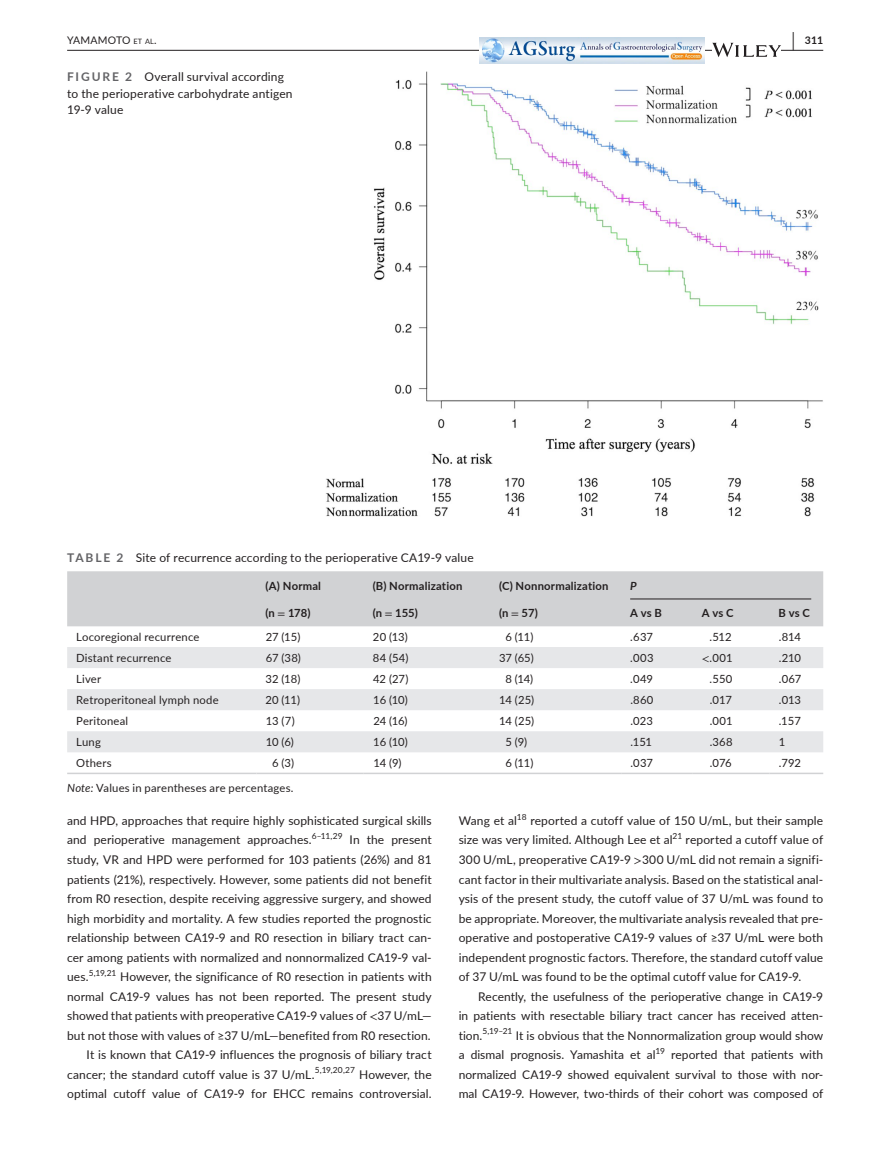
<style>
.page{position:relative;width:893px;height:1174px;background:#fff}
.page>*{position:absolute;margin:0;border:0;box-sizing:border-box;transform-origin:0 0}
.t1{font:700 19.5px "Lato";color:#231f20;scale:.48 1}
.t2{font:12px/19.5px "Lato";letter-spacing:.005em;color:#231f20;text-align:justify}
.t3{font:11.25px "Lato";letter-spacing:.015em;color:#231f20}
.t4{font:700 11.25px "Lato";letter-spacing:.02em;color:#231f20}
.t5{font:italic 700 11.25px "Lato";color:#231f20}
.t6{font:10.5px "Lato";letter-spacing:.02em;color:#231f20}
.t7{font:700 10.5px "Lato";color:#231f20}
.s1{font-size:7.35px}
.s2{font-weight:700;color:#636366}
.s3{font-family:"STIX";font-weight:400}
.s4{font-family:"STIX"}
.s5{font-style:italic}
</style>
<div class="page">
<hr style="left:67px;top:50px;width:756px;height:1px;background:#231f20">
<img style="left:479px;top:38px;width:226px;height:25px">
<svg style="left:712px;top:43px;width:69px;height:14px"></svg>
<img style="left:326px;top:72px;width:497px;height:445px">
<div style="left:67px;top:571px;width:756px;height:55px;background:#d1d2d4"></div>
<svg style="left:67px;top:647px;width:756px;height:105px;fill:#e6e7e9"></svg>
<hr style="left:67px;top:772px;width:189px;height:2px;background:#d1d2d4">
<hr style="left:256px;top:772px;width:108px;height:2px;background:#d1d2d4">
<hr style="left:364px;top:772px;width:126px;height:2px;background:#d1d2d4">
<hr style="left:490px;top:772px;width:131px;height:2px;background:#d1d2d4">
<hr style="left:621px;top:772px;width:72px;height:2px;background:#d1d2d4">
<hr style="left:693px;top:772px;width:77px;height:2px;background:#d1d2d4">
<hr style="left:770px;top:772px;width:53px;height:2px;background:#d1d2d4">
<hr style="left:630px;top:598px;width:181px;height:1px;background:#231f20">
<h1 class="t1" style="left:792px;top:25px;width:7px">|</h1>
<p class="t6" style="left:67px;top:33px;width:91px">YAMAMOTO <span class="s1">et al</span>.</p>
<p class="t7" style="left:805px;top:33px;width:20px">311</p>
<p class="t2" style="left:67px;top:68px;width:227px;line-height:16.5px;text-align:left"><span class="s2">FIGURE 2</span> Overall survival according to the perioperative carbohydrate antigen<br>19-9 value</p>
<p class="t2" style="left:67px;top:547px;width:408px"><span class="s2">TABLE 2</span> Site of recurrence according to the perioperative CA19-9 value</p>
<p class="t4" style="left:265px;top:577px;width:57px">(A) Normal</p>
<p class="t4" style="left:373px;top:577px;width:91px">(B) Normalization</p>
<p class="t4" style="left:499px;top:577px;width:111px">(C) Nonnormalization</p>
<p class="t5" style="left:630px;top:577px;width:8px">P</p>
<p class="t4" style="left:265px;top:604px;width:47px">(n <span class="s3">=</span> 178)</p>
<p class="t4" style="left:373px;top:604px;width:47px">(n <span class="s3">=</span> 155)</p>
<p class="t4" style="left:499px;top:604px;width:40px">(n <span class="s3">=</span> 57)</p>
<p class="t4" style="left:630px;top:604px;width:33px">A vs B</p>
<p class="t4" style="left:702px;top:604px;width:33px">A vs C</p>
<p class="t4" style="left:779px;top:604px;width:33px">B vs C</p>
<p class="t3" style="left:76px;top:629px;width:125px">Locoregional recurrence</p>
<p class="t3" style="left:266px;top:629px;width:36px">27 (15)</p>
<p class="t3" style="left:373px;top:629px;width:36px">20 (13)</p>
<p class="t3" style="left:505px;top:629px;width:29px">6 (11)</p>
<p class="t3" style="left:630px;top:629px;width:24px">.637</p>
<p class="t3" style="left:710px;top:629px;width:24px">.512</p>
<p class="t3" style="left:779px;top:629px;width:24px">.814</p>
<p class="t3" style="left:76px;top:650px;width:97px">Distant recurrence</p>
<p class="t3" style="left:266px;top:650px;width:37px">67 (38)</p>
<p class="t3" style="left:373px;top:650px;width:37px">84 (54)</p>
<p class="t3" style="left:499px;top:650px;width:36px">37 (65)</p>
<p class="t3" style="left:630px;top:650px;width:25px">.003</p>
<p class="t3" style="left:702px;top:650px;width:32px"><span class="s4">&lt;</span>.001</p>
<p class="t3" style="left:779px;top:650px;width:24px">.210</p>
<p class="t3" style="left:76px;top:671px;width:27px">Liver</p>
<p class="t3" style="left:266px;top:671px;width:36px">32 (18)</p>
<p class="t3" style="left:373px;top:671px;width:37px">42 (27)</p>
<p class="t3" style="left:505px;top:671px;width:29px">8 (14)</p>
<p class="t3" style="left:630px;top:671px;width:24px">.049</p>
<p class="t3" style="left:710px;top:671px;width:24px">.550</p>
<p class="t3" style="left:779px;top:671px;width:24px">.067</p>
<p class="t3" style="left:76px;top:692px;width:144px">Retroperitoneal lymph node</p>
<p class="t3" style="left:265px;top:692px;width:36px">20 (11)</p>
<p class="t3" style="left:373px;top:692px;width:36px">16 (10)</p>
<p class="t3" style="left:499px;top:692px;width:36px">14 (25)</p>
<p class="t3" style="left:630px;top:692px;width:25px">.860</p>
<p class="t3" style="left:710px;top:692px;width:24px">.017</p>
<p class="t3" style="left:779px;top:692px;width:24px">.013</p>
<p class="t3" style="left:76px;top:713px;width:53px">Peritoneal</p>
<p class="t3" style="left:266px;top:713px;width:30px">13 (7)</p>
<p class="t3" style="left:373px;top:713px;width:36px">24 (16)</p>
<p class="t3" style="left:499px;top:713px;width:36px">14 (25)</p>
<p class="t3" style="left:630px;top:713px;width:24px">.023</p>
<p class="t3" style="left:710px;top:713px;width:25px">.001</p>
<p class="t3" style="left:779px;top:713px;width:24px">.157</p>
<p class="t3" style="left:76px;top:734px;width:26px">Lung</p>
<p class="t3" style="left:266px;top:734px;width:30px">10 (6)</p>
<p class="t3" style="left:373px;top:734px;width:36px">16 (10)</p>
<p class="t3" style="left:505px;top:734px;width:23px">5 (9)</p>
<p class="t3" style="left:630px;top:734px;width:23px">.151</p>
<p class="t3" style="left:710px;top:734px;width:24px">.368</p>
<p class="t3" style="left:779px;top:734px;width:8px">1</p>
<p class="t3" style="left:76px;top:755px;width:37px">Others</p>
<p class="t3" style="left:272px;top:755px;width:24px">6 (3)</p>
<p class="t3" style="left:373px;top:755px;width:29px">14 (9)</p>
<p class="t3" style="left:505px;top:755px;width:29px">6 (11)</p>
<p class="t3" style="left:630px;top:755px;width:24px">.037</p>
<p class="t3" style="left:710px;top:755px;width:23px">.076</p>
<p class="t3" style="left:779px;top:755px;width:24px">.792</p>
<p class="t3" style="left:67px;top:780px;width:228px"><span class="s5">Note:</span> Values in parentheses are percentages.</p>
<p class="t2" style="left:67px;top:810px;width:366px;text-align:right">and HPD, approaches that require highly sophisticated surgical skills and perioperative management approaches.<sup>6–11,29</sup> In the present study, VR and HPD were performed for 103 patients (26%) and 81 patients (21%), respectively. However, some patients did not benefit from R0 resection, despite receiving aggressive surgery, and showed high morbidity and mortality. A few studies reported the prognostic relationship between CA19-9 and R0 resection in biliary tract can&shy;cer among patients with normalized and nonnormalized CA19-9 val&shy;ues.<sup>5,19,21</sup> However, the significance of R0 resection in patients with normal CA19-9 values has not been reported. The present study showed that patients with preoperative CA19-9 values of <span class="s4">&lt;</span>37 U/mL— but not those with values of ≥37 U/mL―benefited from R0 resection.<br>It is known that CA19-9 influences the prognosis of biliary tract cancer; the standard cutoff value is 37 U/mL.<sup>5,19,20,27</sup> However, the optimal cutoff value of CA19-9 for EHCC remains controversial.</p>
<p class="t2" style="left:459px;top:810px;width:366px">Wang et al<sup>18</sup> reported a cutoff value of 150 U/mL, but their sample size was very limited. Although Lee et al<sup>21</sup> reported a cutoff value of 300 U/mL, preoperative CA19-9 <span class="s4">&gt;</span>300 U/mL did not remain a signifi&shy;cant factor in their multivariate analysis. Based on the statistical anal&shy;ysis of the present study, the cutoff value of 37 U/mL was found to be appropriate. Moreover, the multivariate analysis revealed that pre&shy;operative and postoperative CA19-9 values of ≥37 U/mL were both independent prognostic factors. Therefore, the standard cutoff value of 37 U/mL was found to be the optimal cutoff value for CA19-9.</p>
<p class="t2" style="left:459px;top:986px;width:366px;text-indent:20px">Recently, the usefulness of the perioperative change in CA19-9 in patients with resectable biliary tract cancer has received atten&shy;tion.<sup>5,19–21</sup> It is obvious that the Nonnormalization group would show a dismal prognosis. Yamashita et al<sup>19</sup> reported that patients with normalized CA19-9 showed equivalent survival to those with nor&shy;mal CA19-9. However, two-thirds of their cohort was composed of</p>
</div>
